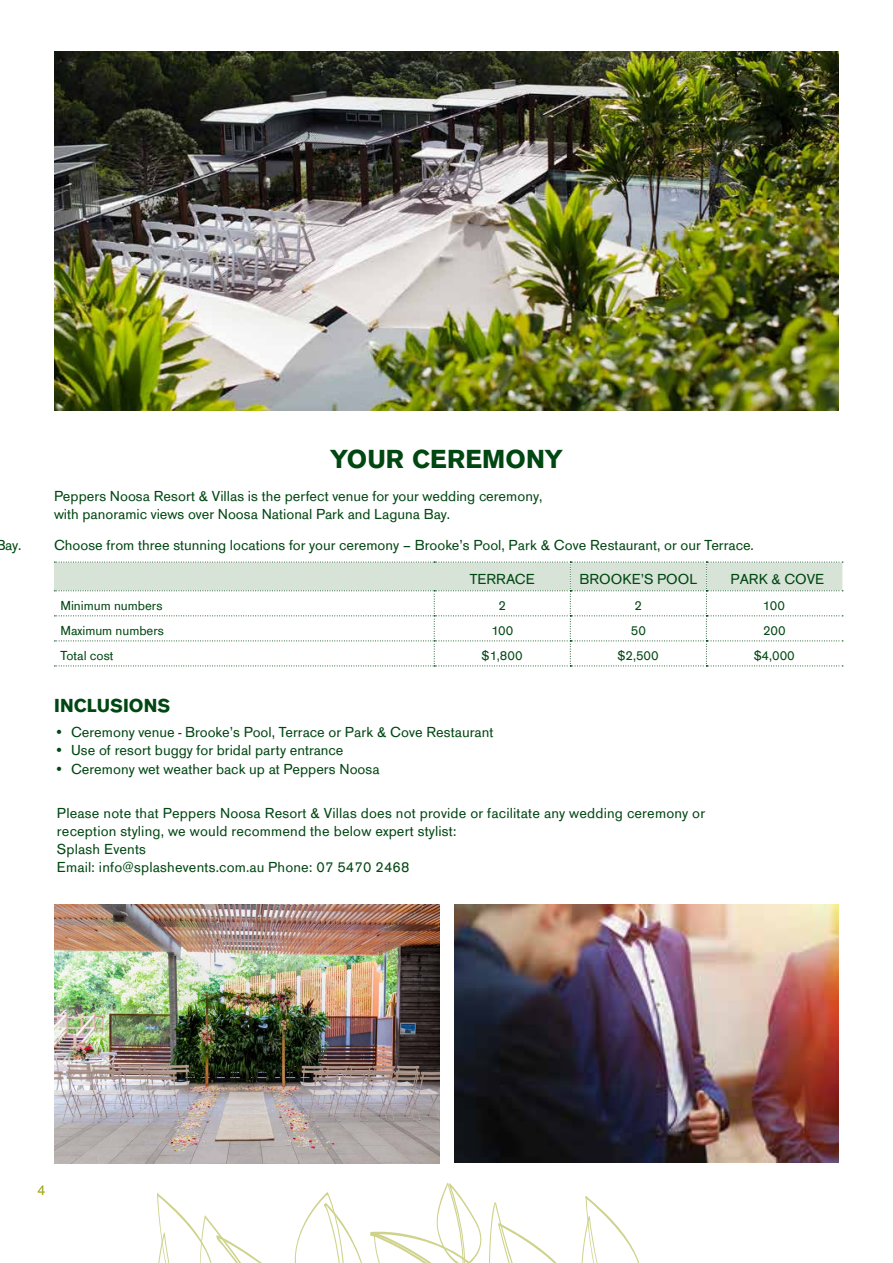
<style>
.page{position:relative;width:893px;height:1263px;background:#fff}
.page>*{position:absolute;margin:0;border:0;box-sizing:border-box;transform-origin:0 0}
.t1{font:700 27px "Ancona";color:#004712}
.t2{font:700 19.5px "Ancona";letter-spacing:.005em;color:#004712}
.t3{font:15px/18px "Ancona";color:#004712}
.t4{font:15px "Ancona";color:#9fa617}
.t5{font:13.5px "Ancona";color:#004712}
</style>
<div class="page">
<img style="left:54px;top:51px;width:785px;height:359px">
<img style="left:54px;top:905px;width:385px;height:258px">
<img style="left:454px;top:905px;width:385px;height:257px">
<svg style="left:54px;top:562px;width:789px;height:104px"></svg>
<svg style="left:157px;top:1183px;width:483px;height:80px"></svg>
<h1 class="t1" style="left:331px;top:438px;width:233px">YOUR CEREMONY</h1>
<p class="t3" style="left:54px;top:486px;width:490px">Peppers Noosa Resort &amp; Villas is the perfect venue for your wedding ceremony, with panoramic views over Noosa National Park and Laguna Bay.</p>
<p class="t3" style="left:-5px;top:534px;width:28px">Bay.</p>
<p class="t3" style="left:54px;top:534px;width:701px">Choose from three stunning locations for your ceremony – Brooke’s Pool, Park &amp; Cove Restaurant, or our Terrace.</p>
<p class="t3" style="left:470px;top:569px;width:67px">TERRACE</p>
<p class="t3" style="left:579px;top:569px;width:119px">BROOKE’S POOL</p>
<p class="t3" style="left:731px;top:569px;width:95px">PARK &amp; COVE</p>
<p class="t5" style="left:60px;top:595px;width:104px">Minimum numbers</p>
<p class="t5" style="left:498px;top:595px;width:9px">2</p>
<p class="t5" style="left:634px;top:595px;width:9px">2</p>
<p class="t5" style="left:762px;top:595px;width:24px">100</p>
<p class="t5" style="left:60px;top:620px;width:105px">Maximum numbers</p>
<p class="t5" style="left:491px;top:620px;width:24px">100</p>
<p class="t5" style="left:631px;top:620px;width:17px">50</p>
<p class="t5" style="left:763px;top:620px;width:24px">200</p>
<p class="t5" style="left:60px;top:645px;width:55px">Total cost</p>
<p class="t5" style="left:482px;top:645px;width:42px">$1,800</p>
<p class="t5" style="left:618px;top:645px;width:42px">$2,500</p>
<p class="t5" style="left:754px;top:645px;width:42px">$4,000</p>
<h2 class="t2" style="left:54px;top:690px;width:118px">INCLUSIONS</h2>
<p class="t3" style="left:71px;top:722px;width:424px;text-indent:-17px">• Ceremony venue - Brooke’s Pool, Terrace or Park &amp; Cove Restaurant<br>Use of resort buggy for bridal party entrance</p>
<p class="t3" style="left:54px;top:759px;width:12px">•</p>
<p class="t3" style="left:54px;top:740px;width:12px">•</p>
<p class="t3" style="left:71px;top:759px;width:310px">Ceremony wet weather back up at Peppers Noosa</p>
<p class="t3" style="left:57px;top:803px;width:650px">Please note that Peppers Noosa Resort &amp; Villas does not provide or facilitate any wedding ceremony or reception styling, we would recommend the below expert stylist:<br>Splash Events<br>Email: info@splashevents.com.au Phone: 07 5470 2468</p>
<p class="t4" style="left:37px;top:1179px;width:10px">4</p>
</div>
